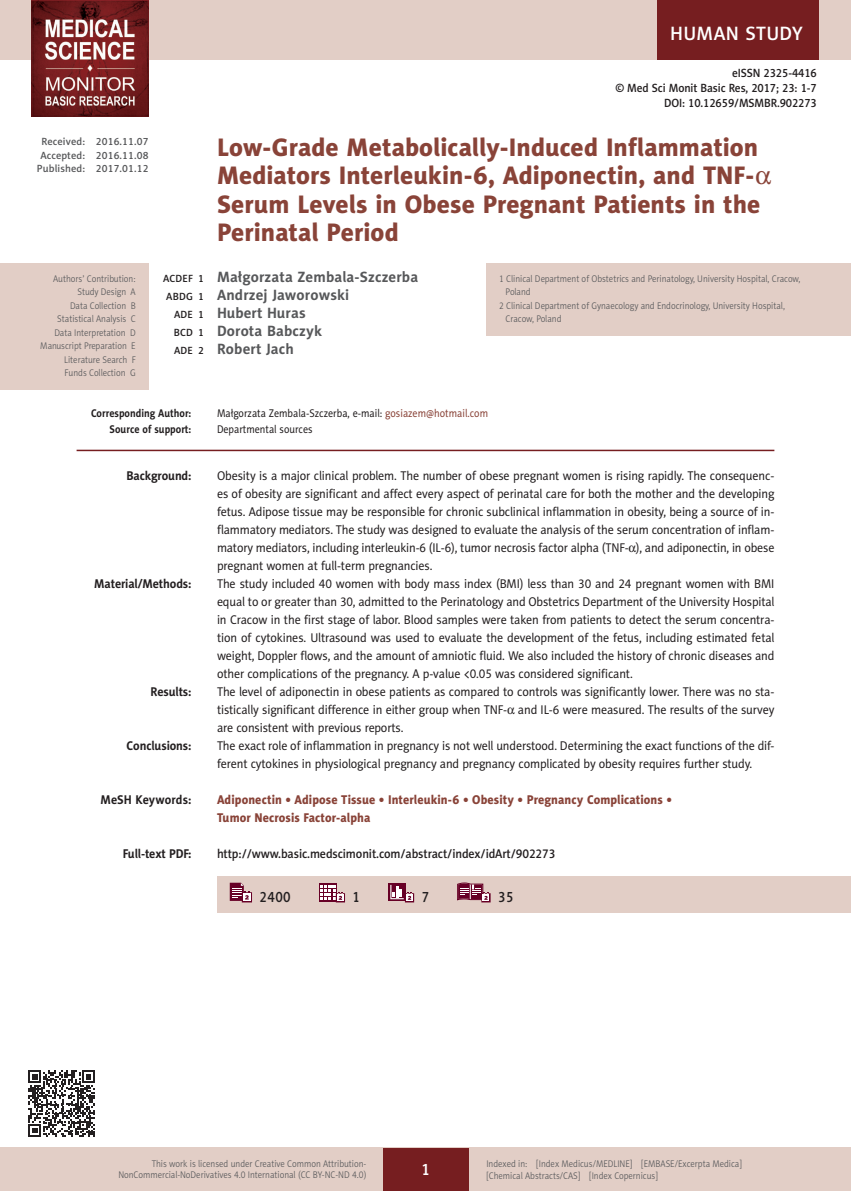
<style>
.page{position:relative;width:851px;height:1191px;background:#fff}
.page>*{position:absolute;margin:0;border:0;box-sizing:border-box;transform-origin:0 0}
.MSM_Tytul{font:25.5px/28.5px "Naomi Sans EFN Heavy";color:#894338}
.t1{font:19.5px "Naomi Sans EFN Medium";letter-spacing:.015em;color:#fff}
.t2{font:16.5px "Naomi Sans EFN Medium";color:#fff}
.MSM_Autorzy{font:700 15px "Naomi Sans EFN";letter-spacing:.01em;color:#57585a}
.MSM_dane{font:15px "Naomi Sans EFN Medium";letter-spacing:.03em;color:#231f20;scale:.9 1}
.MSM_Summary_body{font:12.75px/18px "Naomi Sans EFN";letter-spacing:-.01em;color:#231f20;text-align:justify;scale:.95 1}
.MSM_keywords{font:12.75px/18px "Naomi Sans EFN Heavy";letter-spacing:.005em;color:#894338;scale:.95 1}
.MSM_full_text_pdf{font:12.75px "Naomi Sans EFN Medium";letter-spacing:-.01em;color:#231f20;scale:.95 1}
.MSM_Summary_body-2{font:700 12.75px "Naomi Sans EFN";letter-spacing:-.01em;color:#231f20;scale:.95 1}
.MSM_keywords-2{font:700 12.75px "Naomi Sans EFN";letter-spacing:.005em;color:#231f20;scale:.95 1}
.MSM_full_text_pdf-2{font:700 12.75px "Naomi Sans EFN";letter-spacing:-.01em;color:#231f20;scale:.95 1}
.MSM_full_text_pdf-3{font:12px "Naomi Sans EFN Medium";letter-spacing:-.01em;color:#231f20;scale:.95 1}
.MSM_Adres{font:11.25px "Naomi Sans EFN";color:#231f20;scale:.9 1}
.MSM_Adres-2{font:700 11.25px "Naomi Sans EFN";color:#231f20;scale:.9 1}
.MSM_Support{font:11.25px "Naomi Sans EFN";color:#231f20;scale:.9 1}
.MSM_Support-2{font:700 11.25px "Naomi Sans EFN";color:#231f20;scale:.9 1}
.t3{font:10.5px "Naomi Sans EFN Medium";letter-spacing:.01em;color:#57585a}
.MSM_Afiliacja{font:9.75px/13.5px "Naomi Sans EFN Light";color:#57585a;scale:.9 1}
.s1{font-family:"Standard Sym L"}
.s2{font-family:"Naomi Sans EFN Medium";font-weight:400;font-size:10.5px;color:#231f20}
.s3{color:#894338}
</style>
<div class="page">
<hr style="left:77px;top:450px;width:697px;height:1px;background:#761e20">
<div style="left:0;top:264px;width:148px;height:126px;background:#e2cec6"></div>
<div style="left:486px;top:264px;width:364px;height:72px;background:#e2cec6"></div>
<div style="left:217px;top:876px;width:633px;height:36px;background:#e2cec6"></div>
<svg style="left:230px;top:882px;width:22px;height:20px"></svg>
<div style="left:319px;top:883px;width:17px;height:18px;background:#670026"></div>
<svg style="left:320px;top:884px;width:25px;height:18px"></svg>
<div style="left:388px;top:883px;width:18px;height:18px;background:#670026"></div>
<svg style="left:390px;top:885px;width:24px;height:17px"></svg>
<svg style="left:457px;top:882px;width:33px;height:20px"></svg>
<svg style="left:28px;top:1070px;width:67px;height:66px"></svg>
<div style="left:0;top:1148px;width:850px;height:43px;background:#e2cec6"></div>
<div style="left:383px;top:1147px;width:85px;height:43px;background:#761e20"></div>
<div style="left:0;top:0;width:850px;height:60px;background:#e2cec6"></div>
<div style="left:657px;top:0;width:162px;height:60px;background:#761e20"></div>
<img style="left:32px;top:0;width:117px;height:117px">
<h2 class="t1" style="left:670px;top:22px;width:134px">HUMAN STUDY</h2>
<p class="t3" style="left:41px;top:136px;width:109px">Received: 2016.11.07</p>
<p class="t3" style="left:40px;top:149px;width:110px">Accepted: 2016.11.08</p>
<p class="t3" style="left:37px;top:163px;width:113px">Published: 2017.01.12</p>
<p class="MSM_Afiliacja" style="left:53px;top:272px;width:93px">Authors’ Contribution:</p>
<p class="MSM_Afiliacja" style="left:77px;top:285px;width:66px">Study Design A</p>
<p class="MSM_Afiliacja" style="left:70px;top:299px;width:74px">Data Collection B</p>
<p class="MSM_Afiliacja" style="left:57px;top:312px;width:89px">Statistical Analysis C</p>
<p class="MSM_Afiliacja" style="left:54px;top:326px;width:92px">Data Interpretation D</p>
<p class="MSM_Afiliacja" style="left:40px;top:339px;width:107px">Manuscript Preparation E</p>
<p class="MSM_Afiliacja" style="left:64px;top:353px;width:81px">Literature Search F</p>
<p class="MSM_Afiliacja" style="left:65px;top:366px;width:80px">Funds Collection G</p>
<p class="MSM_full_text_pdf-3" style="left:732px;top:66px;width:91px">eISSN 2325-4416</p>
<p class="MSM_full_text_pdf-3" style="left:615px;top:81px;width:214px">© Med Sci Monit Basic Res, 2017; 23: 1-7</p>
<p class="MSM_full_text_pdf-3" style="left:664px;top:96px;width:162px">DOI: 10.12659/MSMBR.902273</p>
<p class="MSM_Tytul" style="left:217px;top:132px;width:556px">Low-Grade Metabolically-Induced Inflammation Mediators Interleukin-6, Adiponectin, and TNF-<span class="s1">a </span>Serum Levels in Obese Pregnant Patients in the Perinatal Period</p>
<p class="MSM_Autorzy" style="left:163px;top:268px;width:256px"><span class="s2">ACDEF 1</span> Małgorzata Zembala-Szczerba</p>
<p class="MSM_Autorzy" style="left:166px;top:286px;width:184px"><span class="s2">ABDG 1</span> Andrzej Jaworowski</p>
<p class="MSM_Autorzy" style="left:174px;top:304px;width:133px"><span class="s2">ADE 1</span> Hubert Huras</p>
<p class="MSM_Autorzy" style="left:174px;top:322px;width:150px"><span class="s2">BCD 1</span> Dorota Babczyk</p>
<p class="MSM_Autorzy" style="left:174px;top:340px;width:121px"><span class="s2">ADE 2</span> Robert Jach</p>
<p class="MSM_Afiliacja" style="left:505px;top:272px;width:329px;text-indent:-6px">1 Clinical Department of Obstetrics and Perinatology, University Hospital, Cracow,<br>Poland</p>
<p class="MSM_Afiliacja" style="left:505px;top:299px;width:312px;text-indent:-6px">2 Clinical Department of Gynaecology and Endocrinology, University Hospital,<br>Cracow, Poland</p>
<p class="MSM_Adres-2" style="left:91px;top:406px;width:113px">Corresponding Author:</p>
<p class="MSM_Adres" style="left:217px;top:406px;width:303px">Małgorzata Zembala-Szczerba, e-mail: <span class="s3">gosiazem@hotmail.com</span></p>
<p class="MSM_Support-2" style="left:110px;top:422px;width:92px">Source of support:</p>
<p class="MSM_Support" style="left:217px;top:422px;width:108px">Departmental sources</p>
<p class="MSM_Summary_body-2" style="left:126px;top:468px;width:70px">Background:</p>
<p class="MSM_Summary_body" style="left:217px;top:467px;width:588px">Obesity is a major clinical problem. The number of obese pregnant women is rising rapidly. The consequenc&shy;es of obesity are significant and affect every aspect of perinatal care for both the mother and the developing fetus. Adipose tissue may be responsible for chronic subclinical inflammation in obesity, being a source of in&shy;flammatory mediators. The study was designed to evaluate the analysis of the serum concentration of inflam&shy;matory mediators, including interleukin-6 (IL-6), tumor necrosis factor alpha (TNF-<span class="s1">a</span>), and adiponectin, in obese pregnant women at full-term pregnancies.</p>
<p class="MSM_Summary_body-2" style="left:94px;top:576px;width:104px">Material/Methods:</p>
<p class="MSM_Summary_body" style="left:217px;top:575px;width:588px">The study included 40 women with body mass index (BMI) less than 30 and 24 pregnant women with BMI equal to or greater than 30, admitted to the Perinatology and Obstetrics Department of the University Hospital in Cracow in the first stage of labor. Blood samples were taken from patients to detect the serum concentra&shy;tion of cytokines. Ultrasound was used to evaluate the development of the fetus, including estimated fetal weight, Doppler flows, and the amount of amniotic fluid. We also included the history of chronic diseases and other complications of the pregnancy. A p-value &lt;0.05 was considered significant.</p>
<p class="MSM_Summary_body-2" style="left:150px;top:684px;width:45px">Results:</p>
<p class="MSM_Summary_body" style="left:217px;top:683px;width:588px">The level of adiponectin in obese patients as compared to controls was significantly lower. There was no sta&shy;tistically significant difference in either group when TNF-<span class="s1">a</span> and IL-6 were measured. The results of the survey are consistent with previous reports.</p>
<p class="MSM_Summary_body-2" style="left:127px;top:738px;width:70px">Conclusions:</p>
<p class="MSM_Summary_body" style="left:217px;top:737px;width:588px">The exact role of inflammation in pregnancy is not well understood. Determining the exact functions of the dif&shy;ferent cytokines in physiological pregnancy and pregnancy complicated by obesity requires further study.</p>
<p class="MSM_keywords-2" style="left:100px;top:792px;width:97px">MeSH Keywords:</p>
<p class="MSM_keywords" style="left:217px;top:790px;width:480px">Adiponectin • Adipose Tissue • Interleukin-6 • Obesity • Pregnancy Complications •<br>Tumor Necrosis Factor-alpha</p>
<p class="MSM_full_text_pdf-2" style="left:123px;top:846px;width:74px">Full-text PDF:</p>
<p class="MSM_full_text_pdf" style="left:217px;top:846px;width:358px">http://www.basic.medscimonit.com/abstract/index/idArt/902273</p>
<p class="MSM_dane" style="left:259px;top:888px;width:36px">2400</p>
<p class="MSM_dane" style="left:352px;top:888px;width:10px">1</p>
<p class="MSM_dane" style="left:421px;top:888px;width:10px">7</p>
<p class="MSM_dane" style="left:498px;top:888px;width:19px">35</p>
<p class="MSM_Afiliacja" style="left:118px;top:1158px;width:277px;line-height:11.2px;text-align:right">This work is licensed under Creative Common Attribution-<br>NonCommercial-NoDerivatives 4.0 International (CC BY-NC-ND 4.0)</p>
<p class="t2" style="left:421px;top:1160px;width:11px">1</p>
<p class="MSM_Afiliacja" style="left:486px;top:1158px;width:285px;line-height:11.2px">Indexed in: [Index Medicus/MEDLINE] [EMBASE/Excerpta Medica] [Chemical Abstracts/CAS] [Index Copernicus]</p>
</div>
